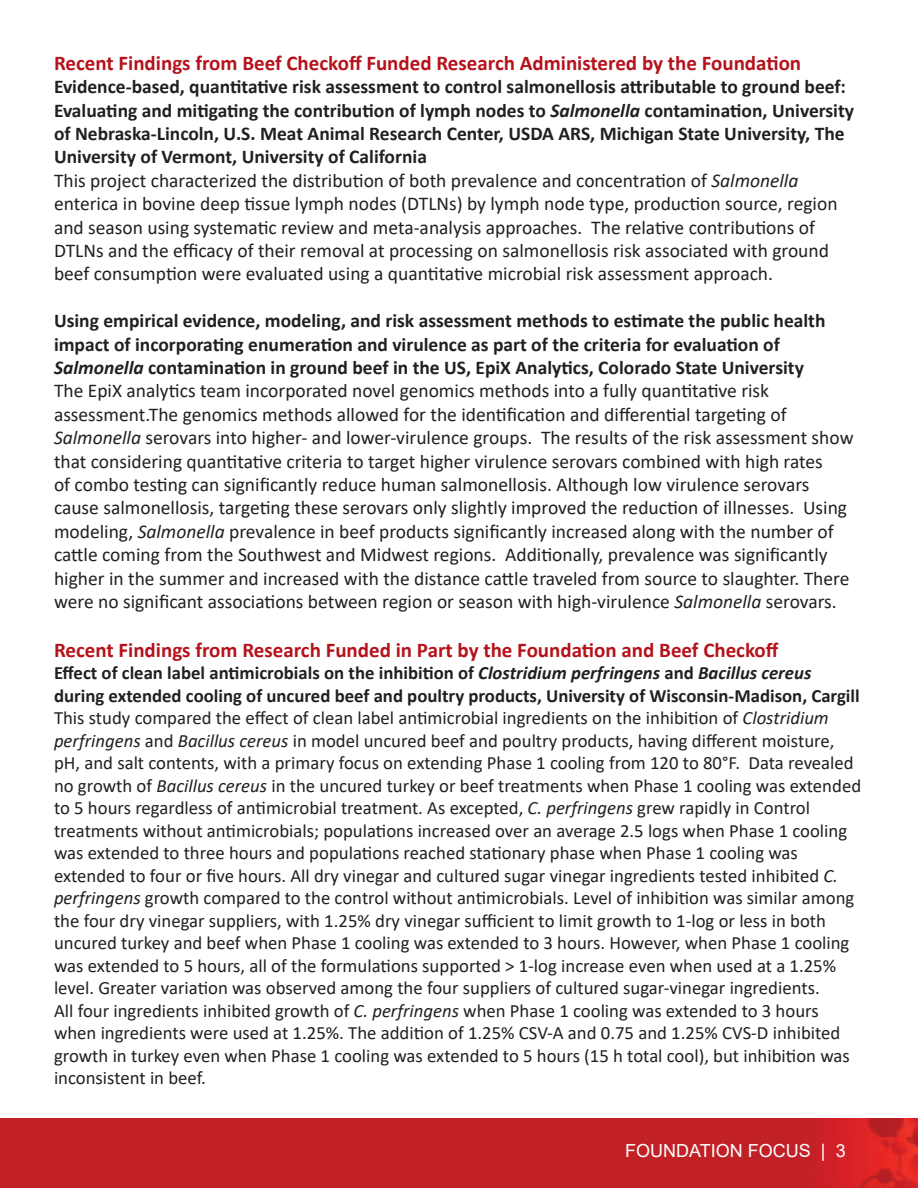
<style>
.page{position:relative;width:918px;height:1188px;background:#fff}
.page>*{position:absolute;margin:0;border:0;box-sizing:border-box;transform-origin:0 0}
.t1{font:700 21px "Calibri";color:#b5121b}
.t2{font:19.5px/23.4px "Calibri";color:#231f20}
.t3{font:700 19.5px/23.4px "Calibri";color:#231f20}
.t4{font:18.75px/22.5px "Calibri";color:#231f20}
.t5{font:700 18.75px/22.5px "Calibri";color:#231f20}
.t6{font:18px "Arial";color:#fff}
.s1{font-style:italic}
</style>
<div class="page">
<img style="left:0;top:1119px;width:918px;height:69px">
<p class="t1" style="left:54px;top:48px;width:749px">Recent Findings from Beef Checkoff Funded Research Administered by the Foundation</p>
<p class="t3" style="left:54px;top:75px;width:802px">Evidence-based, quantitative risk assessment to control salmonellosis attributable to ground beef:<br>Evaluating and mitigating the contribution of lymph nodes to <span class="s1">Salmonella</span> contamination, University of Nebraska-Lincoln, U.S. Meat Animal Research Center, USDA ARS, Michigan State University, The University of Vermont, University of California</p>
<p class="t2" style="left:54px;top:168px;width:785px">This project characterized the distribution of both prevalence and concentration of <span class="s1">Salmonella </span>enterica in bovine deep tissue lymph nodes (DTLNs) by lymph node type, production source, region and season using systematic review and meta-analysis approaches. The relative contributions of DTLNs and the efficacy of their removal at processing on salmonellosis risk associated with ground beef consumption were evaluated using a quantitative microbial risk assessment approach.</p>
<p class="t3" style="left:54px;top:309px;width:773px">Using empirical evidence, modeling, and risk assessment methods to estimate the public health impact of incorporating enumeration and virulence as part of the criteria for evaluation of<br><span class="s1">Salmonella</span> contamination in ground beef in the US, EpiX Analytics, Colorado State University</p>
<p class="t2" style="left:54px;top:379px;width:801px">The EpiX analytics team incorporated novel genomics methods into a fully quantitative risk assessment.The genomics methods allowed for the identification and differential targeting of <span class="s1">Salmonella</span> serovars into higher- and lower-virulence groups. The results of the risk assessment show that considering quantitative criteria to target higher virulence serovars combined with high rates<br>of combo testing can significantly reduce human salmonellosis. Although low virulence serovars cause salmonellosis, targeting these serovars only slightly improved the reduction of illnesses. Using modeling, <span class="s1">Salmonella</span> prevalence in beef products significantly increased along with the number of cattle coming from the Southwest and Midwest regions. Additionally, prevalence was significantly higher in the summer and increased with the distance cattle traveled from source to slaughter. There were no significant associations between region or season with high-virulence <span class="s1">Salmonella</span> serovars.</p>
<p class="t1" style="left:54px;top:635px;width:726px">Recent Findings from Research Funded in Part by the Foundation and Beef Checkoff</p>
<p class="t5" style="left:54px;top:661px;width:807px">Effect of clean label antimicrobials on the inhibition of <span class="s1">Clostridium perfringens</span> and <span class="s1">Bacillus cereus </span>during extended cooling of uncured beef and poultry products, University of Wisconsin-Madison, Cargill</p>
<p class="t4" style="left:54px;top:706px;width:809px">This study compared the effect of clean label antimicrobial ingredients on the inhibition of <span class="s1">Clostridium perfringens</span> and <span class="s1">Bacillus cereus</span> in model uncured beef and poultry products, having different moisture, pH, and salt contents, with a primary focus on extending Phase 1 cooling from 120 to 80°F. Data revealed no growth of <span class="s1">Bacillus cereus</span> in the uncured turkey or beef treatments when Phase 1 cooling was extended to 5 hours regardless of antimicrobial treatment. As excepted, <span class="s1">C. perfringens</span> grew rapidly in Control treatments without antimicrobials; populations increased over an average 2.5 logs when Phase 1 cooling was extended to three hours and populations reached stationary phase when Phase 1 cooling was extended to four or five hours. All dry vinegar and cultured sugar vinegar ingredients tested inhibited <span class="s1">C. perfringens</span> growth compared to the control without antimicrobials. Level of inhibition was similar among the four dry vinegar suppliers, with 1.25% dry vinegar sufficient to limit growth to 1-log or less in both uncured turkey and beef when Phase 1 cooling was extended to 3 hours. However, when Phase 1 cooling was extended to 5 hours, all of the formulations supported &gt; 1-log increase even when used at a 1.25% level. Greater variation was observed among the four suppliers of cultured sugar-vinegar ingredients.<br>All four ingredients inhibited growth of <span class="s1">C. perfringens</span> when Phase 1 cooling was extended to 3 hours when ingredients were used at 1.25%. The addition of 1.25% CSV-A and 0.75 and 1.25% CVS-D inhibited growth in turkey even when Phase 1 cooling was extended to 5 hours (15 h total cool), but inhibition was inconsistent in beef.</p>
<p class="t6" style="left:625px;top:1138px;width:222px">FOUNDATION FOCUS | 3</p>
</div>
